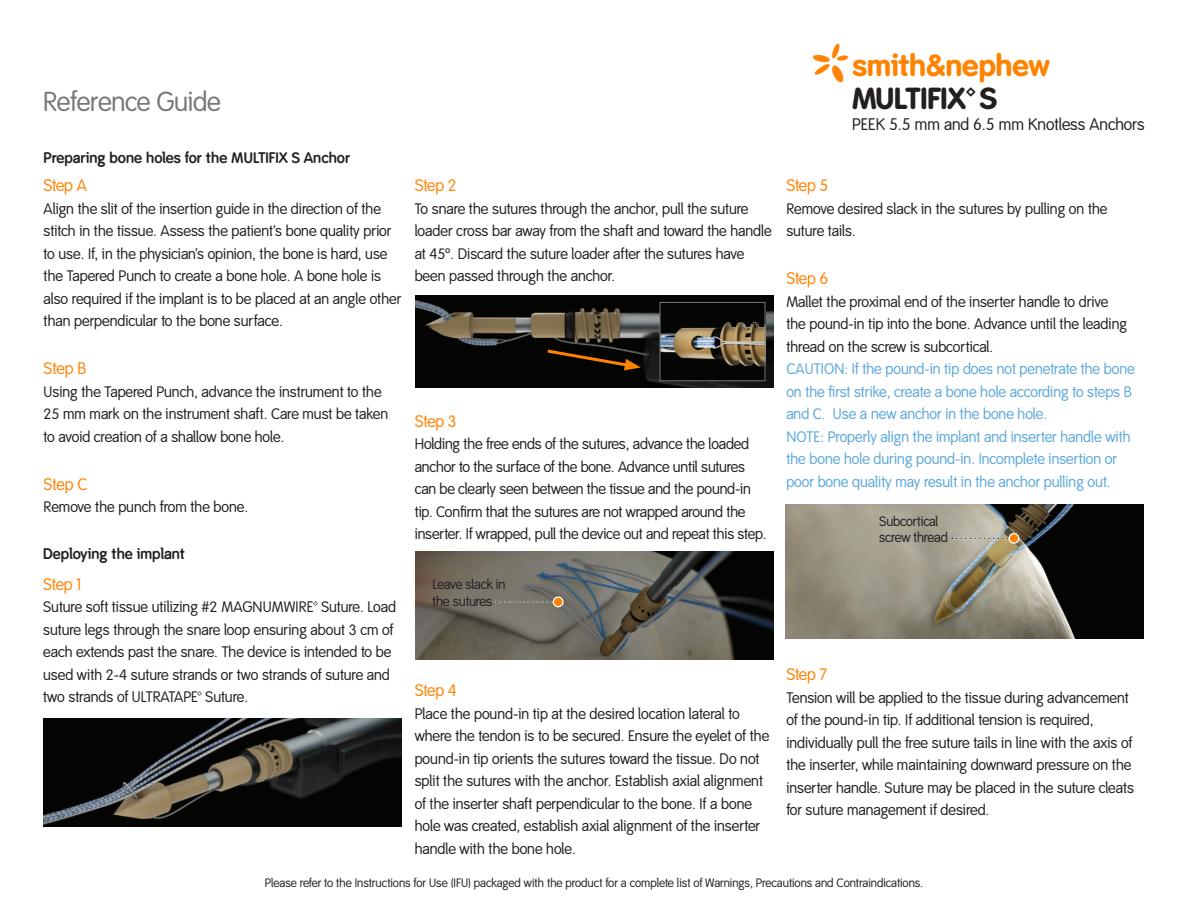
<style>
.page{position:relative;width:1188px;height:918px;background:#fff}
.page>*{position:absolute;margin:0;border:0;box-sizing:border-box;transform-origin:0 0}
.t1{font:30px "Smith&Nephew Logo";color:#ff8200}
.t2{font:30px "Smith&Nephew Product";letter-spacing:-.005em;color:#231f20}
.t3{font:27px "Smith&Nephew";letter-spacing:-.01em;color:#77777a}
.t4{font:16.5px "Smith&Nephew";letter-spacing:-.01em;color:#ff8200}
.t5{font:16.5px "Smith&Nephew";color:#231f20}
.t6{font:15px/22.5px "Smith&Nephew";color:#231f20}
.t7{font:15px/22.5px "Smith&Nephew";color:#5ba8dc}
.t8{font:700 15px "Smith&Nephew";color:#231f20}
.t9{font:13.5px/16.5px "Smith&Nephew";letter-spacing:-.01em;color:#231f20}
.t10{font:12px "Smith&Nephew";color:#231f20}
</style>
<div class="page">
<img style="left:44px;top:718px;width:358px;height:108px">
<img style="left:415px;top:552px;width:358px;height:108px">
<svg style="left:496px;top:601px;width:57px;height:2px"></svg>
<svg style="left:553px;top:597px;width:10px;height:10px"></svg>
<div style="left:553px;top:596px;width:11px;height:11px;border:1px solid #fff;border-radius:50%"></div>
<img style="left:785px;top:505px;width:358px;height:134px">
<svg style="left:952px;top:537px;width:57px;height:2px"></svg>
<div style="left:1009px;top:534px;width:10px;height:9px;background:#ff8200;border-radius:50%"></div>
<div style="left:1009px;top:533px;width:10px;height:11px;border:1px solid #fff;border-radius:50%"></div>
<img style="left:415px;top:296px;width:358px;height:92px">
<img style="left:662px;top:304px;width:101px;height:75px">
<div style="left:660px;top:302px;width:105px;height:79px;border:1px solid #77777a"></div>
<svg style="left:544px;top:348px;width:97px;height:22px;background:#2c1a04"></svg>
<p class="t3" style="left:43px;top:86px;width:179px">Reference Guide</p>
<p class="t8" style="left:44px;top:149px;width:308px">Preparing bone holes for the MULTIFIX S Anchor</p>
<p class="t4" style="left:44px;top:176px;width:45px">Step A</p>
<p class="t6" style="left:44px;top:198px;width:359px">Align the slit of the insertion guide in the direction of the stitch in the tissue. Assess the patient’s bone quality prior to use. If, in the physician’s opinion, the bone is hard, use the Tapered Punch to create a bone hole. A bone hole is also required if the implant is to be placed at an angle other than perpendicular to the bone surface.</p>
<p class="t4" style="left:44px;top:359px;width:44px">Step B</p>
<p class="t6" style="left:44px;top:381px;width:346px">Using the Tapered Punch, advance the instrument to the<br>25 mm mark on the instrument shaft. Care must be taken to avoid creation of a shallow bone hole.</p>
<p class="t4" style="left:44px;top:474px;width:45px">Step C</p>
<p class="t6" style="left:44px;top:496px;width:206px">Remove the punch from the bone.</p>
<p class="t8" style="left:43px;top:545px;width:143px">Deploying the implant</p>
<p class="t4" style="left:43px;top:575px;width:40px">Step 1</p>
<p class="t6" style="left:43px;top:596px;width:354px">Suture soft tissue utilizing #2 MAGNUMWIRE™ Suture. Load suture legs through the snare loop ensuring about 3 cm of each extends past the snare. The device is intended to be used with 2-4 suture strands or two strands of suture and two strands of ULTRATAPE™ Suture.</p>
<p class="t4" style="left:415px;top:176px;width:43px">Step 2</p>
<p class="t6" style="left:415px;top:198px;width:358px">To snare the sutures through the anchor, pull the suture loader cross bar away from the shaft and toward the handle at 45º. Discard the suture loader after the sutures have been passed through the anchor.</p>
<p class="t4" style="left:415px;top:411px;width:43px">Step 3</p>
<p class="t6" style="left:415px;top:433px;width:353px">Holding the free ends of the sutures, advance the loaded anchor to the surface of the bone. Advance until sutures can be clearly seen between the tissue and the pound-in tip. Confirm that the sutures are not wrapped around the inserter. If wrapped, pull the device out and repeat this step.</p>
<p class="t9" style="left:432px;top:577px;width:75px">Leave slack in the sutures</p>
<p class="t4" style="left:415px;top:681px;width:43px">Step 4</p>
<p class="t6" style="left:415px;top:703px;width:356px">Place the pound-in tip at the desired location lateral to where the tendon is to be secured. Ensure the eyelet of the pound-in tip orients the sutures toward the tissue. Do not split the sutures with the anchor. Establish axial alignment of the inserter shaft perpendicular to the bone. If a bone hole was created, establish axial alignment of the inserter handle with the bone hole.</p>
<p class="t1" style="left:813px;top:43px;width:238px">*smith&amp;nephew</p>
<p class="t2" style="left:852px;top:81px;width:147px">MULTIFIX™ S</p>
<p class="t5" style="left:852px;top:115px;width:294px">PEEK 5.5 mm and 6.5 mm Knotless Anchors</p>
<p class="t4" style="left:786px;top:176px;width:43px">Step 5</p>
<p class="t6" style="left:786px;top:198px;width:323px">Remove desired slack in the sutures by pulling on the suture tails.</p>
<p class="t4" style="left:786px;top:269px;width:43px">Step 6</p>
<p class="t6" style="left:786px;top:291px;width:342px">Mallet the proximal end of the inserter handle to drive the pound-in tip into the bone. Advance until the leading thread on the screw is subcortical.</p>
<p class="t7" style="left:786px;top:358px;width:350px">CAUTION: If the pound-in tip does not penetrate the bone on the first strike, create a bone hole according to steps B and C. Use a new anchor in the bone hole.</p>
<p class="t7" style="left:786px;top:426px;width:346px">NOTE: Properly align the implant and inserter handle with the bone hole during pound-in. Incomplete insertion or poor bone quality may result in the anchor pulling out.</p>
<p class="t9" style="left:879px;top:513px;width:70px">Subcortical screw thread</p>
<p class="t4" style="left:786px;top:665px;width:42px">Step 7</p>
<p class="t6" style="left:786px;top:687px;width:349px">Tension will be applied to the tissue during advancement of the pound-in tip. If additional tension is required, individually pull the free suture tails in line with the axis of the inserter, while maintaining downward pressure on the inserter handle. Suture may be placed in the suture cleats for suture management if desired.</p>
<p class="t10" style="left:265px;top:876px;width:660px">Please refer to the Instructions for Use (IFU) packaged with the product for a complete list of Warnings, Precautions and Contraindications.</p>
</div>
